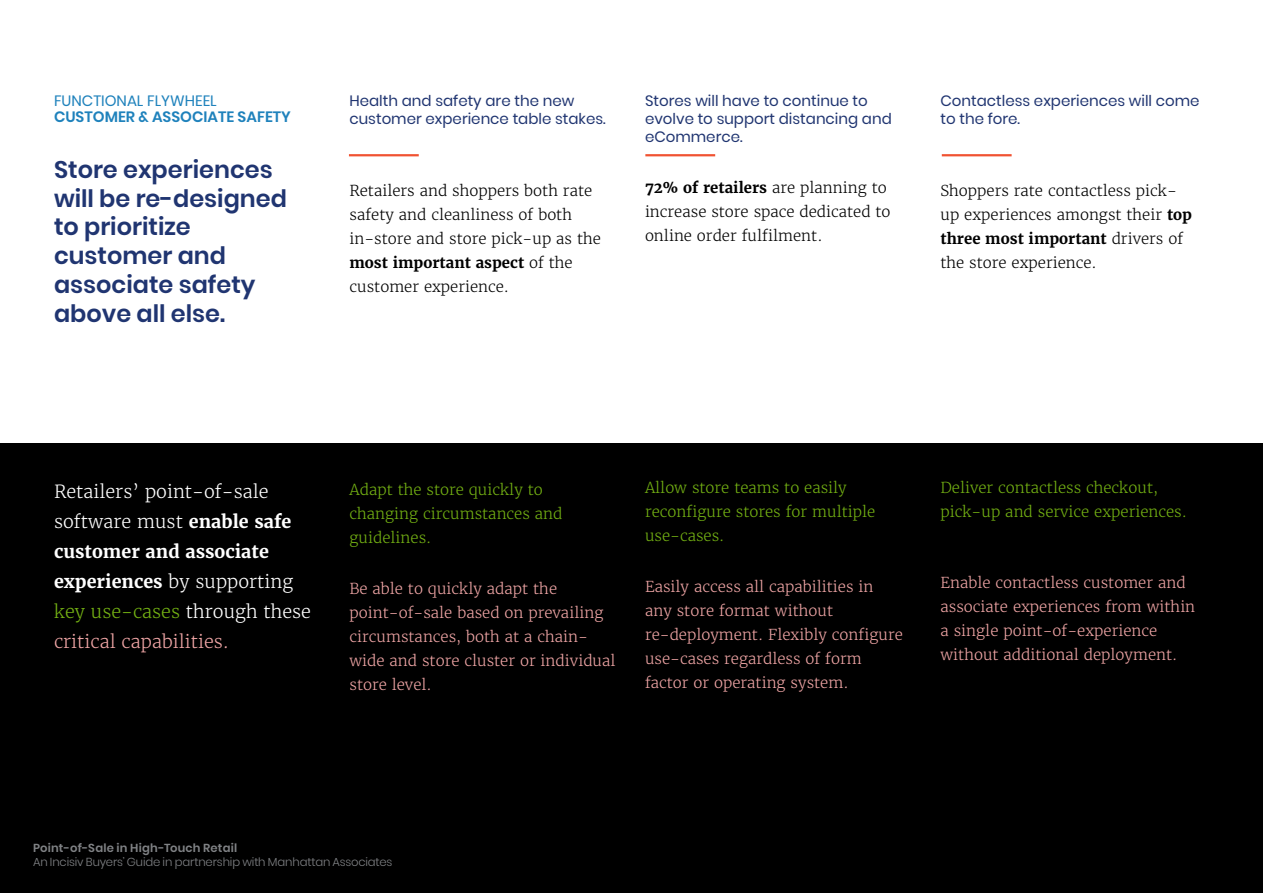
<style>
.page{position:relative;width:1263px;height:893px;background:#fff}
.page>*{position:absolute;margin:0;border:0;box-sizing:border-box;transform-origin:0 0}
.t1{font:600 24px/28.8px "Poppins";color:#203571}
.Body_Copy_Smaller{font:700 18px/30px "Merriweather";color:#fff}
.Body_Copy_Smaller-2{font:300 18px "Merriweather";color:#fff}
.Small_pink_text{font:300 15px/24px "Merriweather";color:#efa5a5}
.Body_Copy_Smaller-3{font:300 15px/24px "Merriweather";color:#000}
.Green_Text{font:300 15px/24px "Merriweather";color:#73b013}
.Poppins_thin_blue{font:15px/18px "Poppins";color:#203571}
.t2{font:600 15px "Poppins";color:#1f82bc}
.t3{font:15px "Poppins";color:#1f82bc}
.t4{font:300 11.7px "Poppins";letter-spacing:-.015em;color:#808285}
.t5{font:600 11.7px "Poppins";letter-spacing:.02em;color:#808285}
.s1{font-weight:700}
.s2{font-weight:300}
.s3{font-weight:300;color:#73b013}
.s4{font-weight:300;color:#efa5a5}
</style>
<div class="page">
<div style="left:0;top:444px;width:1263px;height:449px;background:#000"></div>
<hr style="left:349px;top:154px;width:70px;height:2px;background:#f05332">
<hr style="left:645px;top:154px;width:70px;height:2px;background:#f05332">
<hr style="left:942px;top:154px;width:70px;height:2px;background:#f05332">
<p class="t3" style="left:54px;top:92px;width:164px">FUNCTIONAL FLYWHEEL</p>
<p class="t2" style="left:54px;top:108px;width:238px">CUSTOMER &amp; ASSOCIATE SAFETY</p>
<p class="t1" style="left:54px;top:155px;width:234px">Store experiences will be re-designed to prioritize customer and associate safety above all else.</p>
<p class="Poppins_thin_blue" style="left:349px;top:92px;width:258px">Health and safety are the new customer experience table stakes.</p>
<p class="Body_Copy_Smaller-3" style="left:349px;top:178px;width:253px">Retailers and shoppers both rate safety and cleanliness of both in-store and store pick-up as the <span class="s1">most important aspect</span> of the customer experience.</p>
<p class="Poppins_thin_blue" style="left:645px;top:92px;width:248px">Stores will have to continue to evolve to support distancing and eCommerce.</p>
<p class="Body_Copy_Smaller-3" style="left:645px;top:176px;width:247px"><span class="s1">72% of retailers</span> are planning to increase store space dedicated to online order fulfilment.</p>
<p class="Poppins_thin_blue" style="left:940px;top:92px;width:261px">Contactless experiences will come to the fore.</p>
<p class="Body_Copy_Smaller-3" style="left:940px;top:178px;width:253px">Shoppers rate contactless pick&shy;up experiences amongst their <span class="s1">top three most important</span> drivers of the store experience.</p>
<p class="Body_Copy_Smaller-2" style="left:54px;top:480px;width:216px">Retailers’ point-of-sale</p>
<p class="Body_Copy_Smaller" style="left:54px;top:506px;width:258px"><span class="s2">software must</span> enable safe customer and associate experiences <span class="s2">by supporting </span><span class="s3">key use-cases</span> <span class="s2">through these </span><span class="s4">critical capabilities.</span></p>
<p class="Green_Text" style="left:349px;top:478px;width:214px">Adapt the store quickly to changing circumstances and guidelines.</p>
<p class="Small_pink_text" style="left:349px;top:577px;width:268px">Be able to quickly adapt the point-of-sale based on prevailing circumstances, both at a chain&shy;wide and store cluster or individual store level.</p>
<p class="Green_Text" style="left:645px;top:476px;width:232px">Allow store teams to easily reconfigure stores for multiple use-cases.</p>
<p class="Small_pink_text" style="left:645px;top:575px;width:259px">Easily access all capabilities in any store format without re-deployment. Flexibly configure use-cases regardless of form factor or operating system.</p>
<p class="Green_Text" style="left:940px;top:476px;width:248px">Deliver contactless checkout, pick-up and service experiences.</p>
<p class="Small_pink_text" style="left:940px;top:571px;width:256px">Enable contactless customer and associate experiences from within a single point-of-experience without additional deployment.</p>
<p class="t5" style="left:33px;top:841px;width:206px">Point-of-Sale in High-Touch Retail</p>
<p class="t4" style="left:33px;top:855px;width:361px">An Incisiv Buyers’ Guide in partnership with Manhattan Associates</p>
</div>
